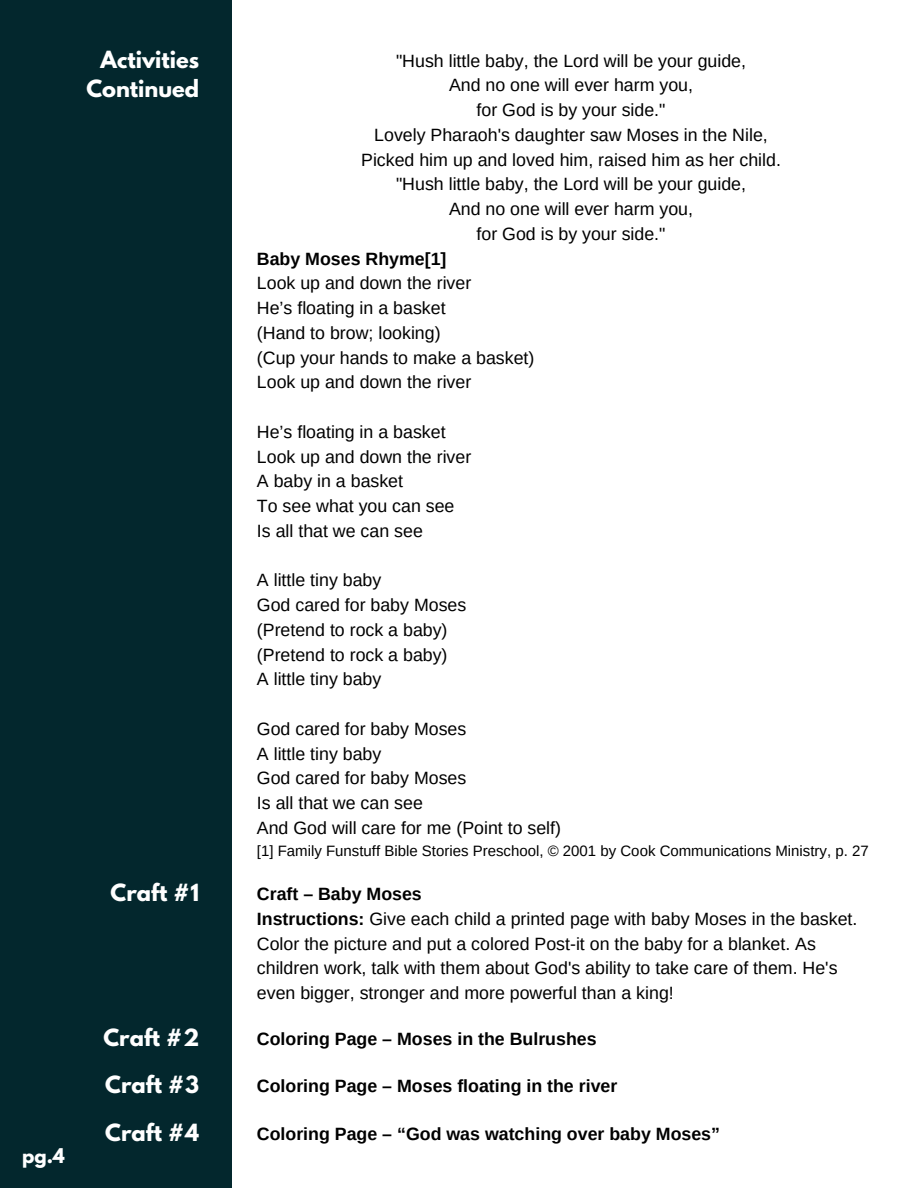
<style>
.page{position:relative;width:918px;height:1188px;background:#fff}
.page>*{position:absolute;margin:0;border:0;box-sizing:border-box;transform-origin:0 0}
.t1{font:700 21px/29.2px "League Spartan";color:#fff;text-align:right}
.t2{font:700 18px "League Spartan";color:#fff}
.t3{font:17.85px/24.8px "Arimo";color:#000}
.t4{font:700 17.85px "Arimo";color:#000}
.t5{font:15px "Arimo";color:#000}
.s1{font-weight:700}
</style>
<div class="page">
<div style="left:0;top:0;width:232px;height:1188px;background:#03272d"></div>
<h2 class="t2" style="left:22px;top:1146px;width:44px">pg.4</h2>
<h2 class="t1" style="left:86px;top:47px;width:114px">Activities<br>Continued</h2>
<p class="t1" style="left:111px;top:881px;width:90px">Craft #1</p>
<p class="t3" style="left:396px;top:48px;width:352px">"Hush little baby, the Lord will be your guide,</p>
<p class="t3" style="left:449px;top:73px;width:245px">And no one will ever harm you,</p>
<p class="t3" style="left:477px;top:98px;width:191px">for God is by your side."</p>
<p class="t3" style="left:374px;top:122px;width:395px">Lovely Pharaoh's daughter saw Moses in the Nile,</p>
<p class="t3" style="left:361px;top:147px;width:421px">Picked him up and loved him, raised him as her child.</p>
<p class="t3" style="left:396px;top:172px;width:352px">"Hush little baby, the Lord will be your guide,</p>
<p class="t3" style="left:449px;top:197px;width:245px">And no one will ever harm you,</p>
<p class="t3" style="left:477px;top:221px;width:191px">for God is by your side."</p>
<p class="t4" style="left:257px;top:249px;width:191px">Baby Moses Rhyme[1]</p>
<p class="t3" style="left:257px;top:271px;width:279px">Look up and down the river<br>He’s floating in a basket<br>(Hand to brow; looking)<br>(Cup your hands to make a basket)<br>Look up and down the river</p>
<p class="t3" style="left:257px;top:419px;width:216px">He’s floating in a basket<br>Look up and down the river<br>A baby in a basket<br>To see what you can see<br>Is all that we can see</p>
<h1 class="t3" style="left:257px;top:568px;width:211px">A little tiny baby<br>God cared for baby Moses (Pretend to rock a baby) (Pretend to rock a baby)<br>A little tiny baby</h1>
<h3 class="t3" style="left:257px;top:716px;width:211px">God cared for baby Moses</h3>
<h1 class="t3" style="left:257px;top:741px;width:126px">A little tiny baby</h1>
<h2 class="t3" style="left:257px;top:766px;width:211px">God cared for baby Moses</h2>
<h1 class="t3" style="left:257px;top:791px;width:167px">Is all that we can see</h1>
<h2 class="t3" style="left:257px;top:815px;width:306px">And God will care for me (Point to self)</h2>
<h1 class="t5" style="left:257px;top:843px;width:613px">[1] Family Funstuff Bible Stories Preschool, © 2001 by Cook Communications Ministry, p. 27</h1>
<p class="t3" style="left:257px;top:882px;width:602px"><span class="s1">Craft – Baby Moses<br>Instructions:</span> Give each child a printed page with baby Moses in the basket.<br>Color the picture and put a colored Post-it on the baby for a blanket. As children work, talk with them about God's ability to take care of them. He's even bigger, stronger and more powerful than a king!</p>
<p class="t1" style="left:103px;top:1025px;width:97px">Craft #2</p>
<p class="t4" style="left:257px;top:1029px;width:341px">Coloring Page – Moses in the Bulrushes</p>
<p class="t1" style="left:105px;top:1073px;width:95px">Craft #3</p>
<p class="t4" style="left:257px;top:1076px;width:362px">Coloring Page – Moses floating in the river</p>
<h3 class="t1" style="left:105px;top:1120px;width:95px">Craft #4</h3>
<h1 class="t4" style="left:257px;top:1123px;width:465px">Coloring Page – “God was watching over baby Moses”</h1>
</div>
